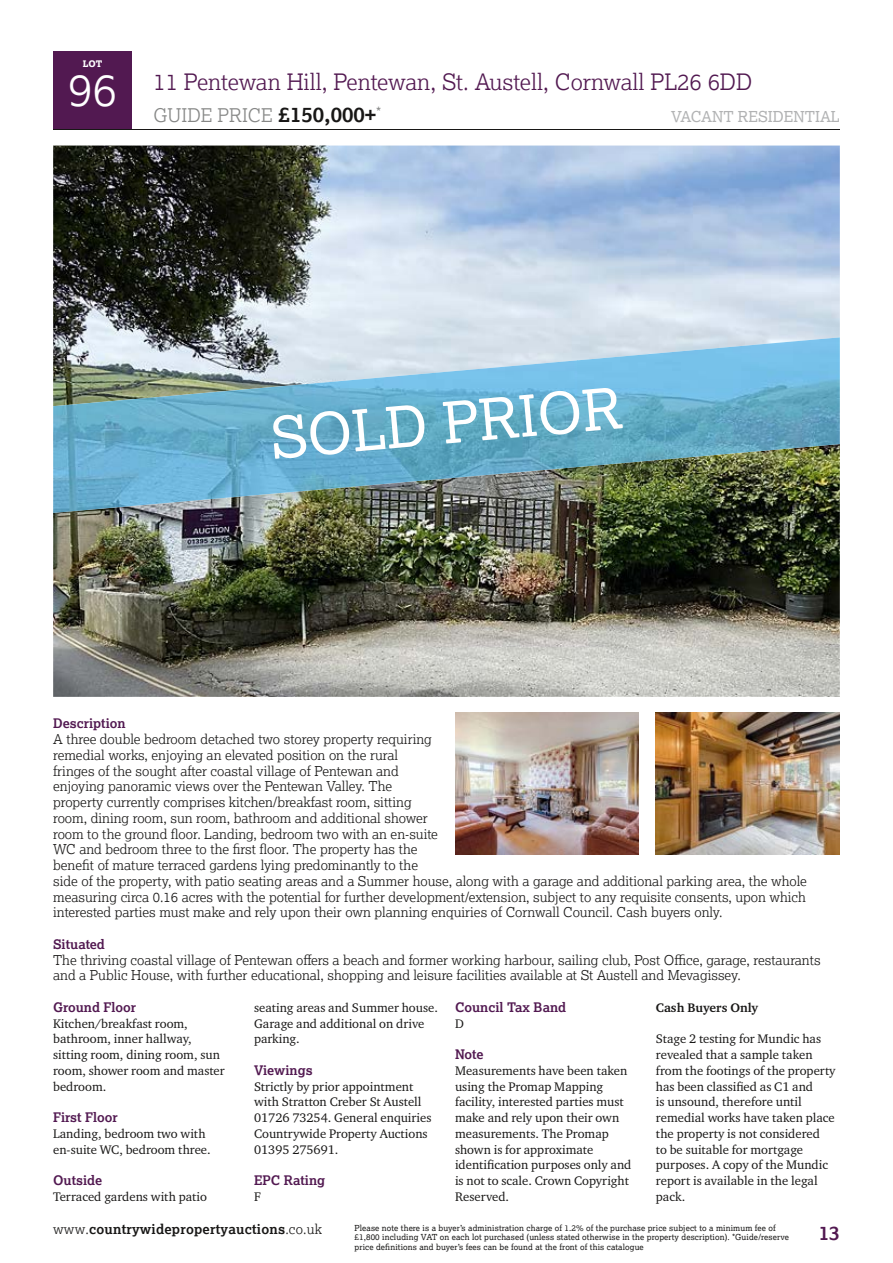
<style>
.page{position:relative;width:893px;height:1263px;background:#fff}
.page>*{position:absolute;margin:0;border:0;box-sizing:border-box;transform-origin:0 0}
.t1{font:57px "Lexia";color:#fff}
.t2{font:300 45px "Lexia";color:#fff}
.t3{font:300 22.5px "Lexia";color:#521951}
.t4{font:700 19.5px "Lexia";color:#521951}
.t5{font:300 18.75px "Lexia";color:#868786}
.t6{font:15px "Lexia";color:#b1b2b3}
.t7{font:300 13.5px/15.8px "Lexia";color:#181716}
.t8{font:700 13.5px "Lexia";letter-spacing:.015em;color:#181716}
.t9{font:13.5px "Lexia";color:#868786}
.t10{font:700 13.2px "Lexia";color:#521951}
.t11{font:12.75px/15.8px "Charter ITC Pro";color:#181716}
.t12{font:700 12.75px "Charter ITC Pro";color:#181716}
.t13{font:800 9px "Lexia";color:#fff}
.t14{font:8.25px/9.8px "Lexia";letter-spacing:.015em;color:#181716}
.s1{font-weight:700;font-size:21px;color:#181716}
.s2{font-weight:300}
</style>
<div class="page">
<div style="left:53px;top:51px;width:79px;height:79px;background:#521951"></div>
<hr style="left:53px;top:129px;width:787px;height:1px;background:#181716">
<img style="left:53px;top:146px;width:787px;height:551px">
<img style="left:656px;top:713px;width:184px;height:141px">
<img style="left:455px;top:713px;width:184px;height:141px">
<img style="left:315px;top:360px;width:263px;height:130px">
<img style="left:577px;top:337px;width:263px;height:130px">
<img style="left:53px;top:383px;width:263px;height:130px">
<p class="t13" style="left:83px;top:58px;width:21px">LOT</p>
<h2 class="t2" style="left:68px;top:61px;width:50px">96</h2>
<h3 class="t3" style="left:154px;top:68px;width:600px">11 Pentewan Hill, Pentewan, St. Austell, Cornwall PL26 6DD</h3>
<h3 class="t5" style="left:154px;top:103px;width:224px">GUIDE PRICE <span class="s1">£150,000+</span></h3>
<p class="t6" style="left:671px;top:107px;width:170px">VACANT RESIDENTIAL</p>
<p class="t9" style="left:376px;top:104px;width:7px">*</p>
<h1 class="t1" style="left:267px;top:402px;width:354px;rotate:-5deg">SOLD PRIOR</h1>
<p class="t10" style="left:53px;top:715px;width:74px">Description</p>
<p class="t7" style="left:53px;top:731px;width:755px">A three double bedroom detached two storey property requiring<br>remedial works, enjoying an elevated position on the rural<br>fringes of the sought after coastal village of Pentewan and<br>enjoying panoramic views over the Pentewan Valley. The<br>property currently comprises kitchen/breakfast room, sitting<br>room, dining room, sun room, bathroom and additional shower<br>room to the ground floor. Landing, bedroom two with an en-suite<br>WC and bedroom three to the first floor. The property has the<br>benefit of mature terraced gardens lying predominantly to the<br>side of the property, with patio seating areas and a Summer house, along with a garage and additional parking area, the whole measuring circa 0.16 acres with the potential for further development/extension, subject to any requisite consents, upon which interested parties must make and rely upon their own planning enquiries of Cornwall Council. Cash buyers only.</p>
<p class="t10" style="left:53px;top:936px;width:53px">Situated</p>
<p class="t7" style="left:53px;top:951px;width:769px">The thriving coastal village of Pentewan offers a beach and former working harbour, sailing club, Post Office, garage, restaurants and a Public House, with further educational, shopping and leisure facilities available at St Austell and Mevagissey.</p>
<p class="t10" style="left:53px;top:999px;width:84px">Ground Floor</p>
<p class="t11" style="left:53px;top:1015px;width:173px">Kitchen/breakfast room, bathroom, inner hallway, sitting room, dining room, sun room, shower room and master bedroom.</p>
<p class="t10" style="left:53px;top:1109px;width:66px">First Floor</p>
<p class="t11" style="left:53px;top:1125px;width:159px">Landing, bedroom two with en-suite WC, bedroom three.</p>
<p class="t10" style="left:53px;top:1172px;width:51px">Outside</p>
<p class="t11" style="left:53px;top:1188px;width:155px">Terraced gardens with patio</p>
<p class="t10" style="left:455px;top:999px;width:113px">Council Tax Band</p>
<p class="t11" style="left:455px;top:1015px;width:10px">D</p>
<p class="t10" style="left:455px;top:1046px;width:30px">Note</p>
<p class="t11" style="left:455px;top:1062px;width:178px">Measurements have been taken using the Promap Mapping facility, interested parties must make and rely upon their own measurements. The Promap shown is for approximate identification purposes only and is not to scale. Crown Copyright<br>Reserved.</p>
<p class="t12" style="left:656px;top:999px;width:104px">Cash Buyers Only</p>
<p class="t11" style="left:656px;top:1031px;width:181px">Stage 2 testing for Mundic has revealed that a sample taken from the footings of the property has been classified as C1 and<br>is unsound, therefore until remedial works have taken place the property is not considered<br>to be suitable for mortgage purposes. A copy of the Mundic report is available in the legal pack.</p>
<p class="t11" style="left:254px;top:999px;width:185px">seating areas and Summer house.<br>Garage and additional on drive parking.</p>
<p class="t10" style="left:254px;top:1062px;width:60px">Viewings</p>
<p class="t11" style="left:254px;top:1078px;width:179px">Strictly by prior appointment with Stratton Creber St Austell<br>01726 73254. General enquiries<br>Countrywide Property Auctions<br>01395 275691.</p>
<p class="t10" style="left:254px;top:1172px;width:73px">EPC Rating</p>
<p class="t11" style="left:254px;top:1188px;width:8px">F</p>
<p class="t8" style="left:53px;top:1221px;width:271px"><span class="s2">www.</span>countrywidepropertyauctions<span class="s2">.co.uk</span></p>
<h3 class="t4" style="left:819px;top:1220px;width:23px">13</h3>
<p class="t14" style="left:355px;top:1222px;width:436px">Please note there is a buyer’s administration charge of 1.2% of the purchase price subject to a minimum fee of £1,800 including VAT on each lot purchased (unless stated otherwise in the property description). *Guide/reserve price definitions and buyer’s fees can be found at the front of this catalogue</p>
</div>
